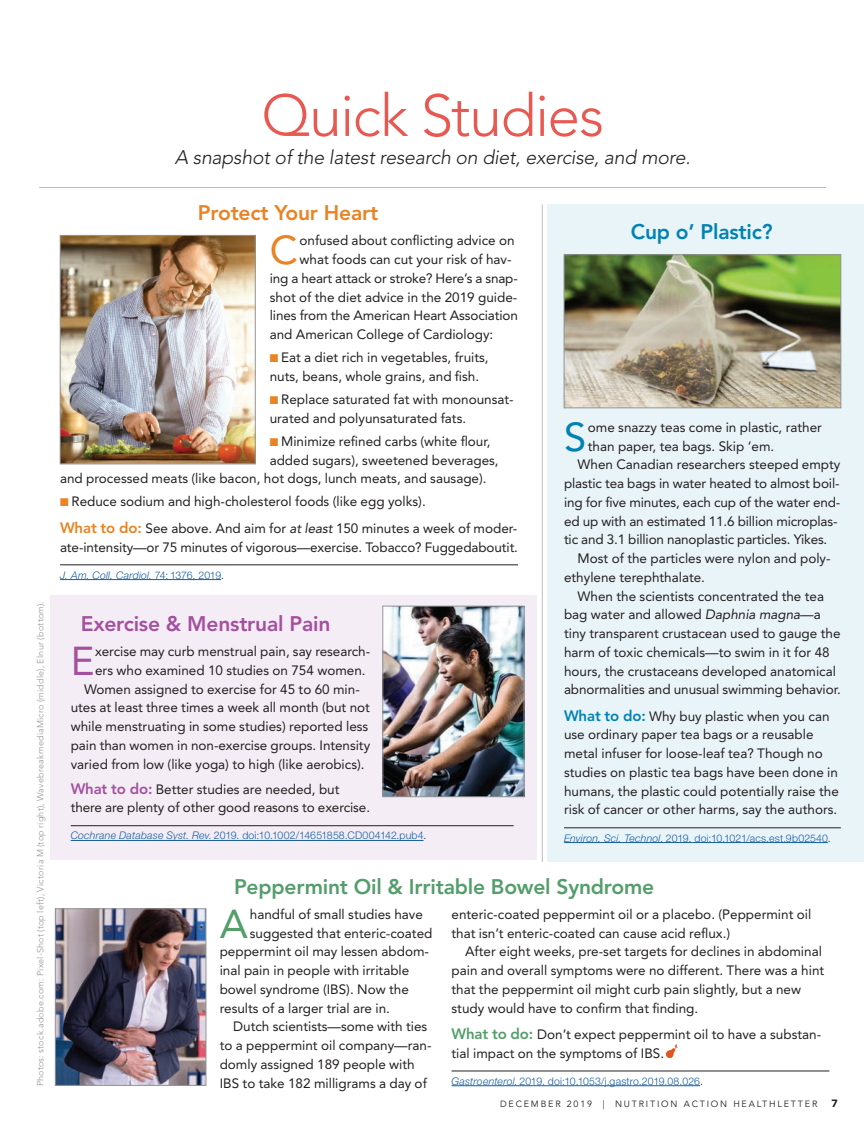
<style>
.page{position:relative;width:864px;height:1135px;background:#fff}
.page>*{position:absolute;margin:0;border:0;box-sizing:border-box;transform-origin:0 0}
.t1{font:300 58.5px "Avenir LT Std";letter-spacing:-.02em;color:#e85952}
.t2{font:40.05px "Avenir LT Std";color:#e98323}
.t3{font:40.05px "Avenir LT Std";color:#539e6b}
.t4{font:40.05px "Avenir LT Std";color:#0082b4}
.t5{font:40.05px "Avenir LT Std";color:#a4509f}
.t6{font:800 21px "Avenir LT Std";letter-spacing:-.01em;color:#539e6b}
.t7{font:800 21px "Avenir LT Std";letter-spacing:-.01em;color:#a4509f}
.t8{font:800 21px "Avenir LT Std";letter-spacing:-.01em;color:#e98323}
.t9{font:800 21px "Avenir LT Std";letter-spacing:-.01em;color:#0082b4}
.t10{font:italic 300 19.5px "Avenir LT Std";letter-spacing:-.01em;color:#231f20}
.t11{font:13.5px/18.8px "Avenir LT Std";color:#231f20}
.t12{font:300 10.5px "Helvetica Neue LT Std";letter-spacing:.01em;color:#175d9e}
.t13{font:italic 300 10.5px "Helvetica Neue LT Std";letter-spacing:.02em;color:#175d9e}
.t14{font:900 10.5px "Avenir LT Std";color:#231f20}
.t15{font:300 9px "Avenir LT Std";letter-spacing:.025em;color:#939598}
.t16{font:9px "Avenir LT Std";letter-spacing:.2em;color:#231f20}
.s1{color:#e98323}
.s2{font-weight:800;font-size:15px;color:#e98323}
.s3{font-style:italic}
.s4{font-style:normal}
.s5{font-style:normal;color:#231f20}
.s6{font-weight:800;font-size:15px;color:#0082b4}
.s7{color:#231f20}
.s8{font-weight:800;font-size:15px;color:#a4509f}
.s9{font-weight:800;font-size:15px;color:#539e6b}
</style>
<div class="page">
<hr style="left:542px;top:204px;width:1px;height:657px;background:#bcbdc0">
<hr style="left:39px;top:187px;width:787px;height:1px;background:#bcbdc0">
<hr style="left:60px;top:564px;width:458px;height:1px;background:#231f20">
<hr style="left:60px;top:579px;width:161px;height:1px;background:#175d9e">
<div style="left:547px;top:204px;width:317px;height:657px;background:#e9f4f9"></div>
<hr style="left:451px;top:1070px;width:378px;height:1px;background:#231f20">
<hr style="left:451px;top:1085px;width:249px;height:1px;background:#175d9e">
<img style="left:666px;top:1043px;width:12px;height:14px">
<hr style="left:564px;top:827px;width:277px;height:1px;background:#231f20">
<hr style="left:564px;top:842px;width:264px;height:1px;background:#175d9e">
<div style="left:50px;top:595px;width:487px;height:264px;background:#f4edf5"></div>
<hr style="left:71px;top:825px;width:443px;height:1px;background:#231f20">
<hr style="left:71px;top:840px;width:353px;height:1px;background:#175d9e">
<img style="left:57px;top:910px;width:147px;height:173px">
<div style="left:55px;top:908px;width:151px;height:177px;border:1px solid #939598"></div>
<img style="left:62px;top:237px;width:191px;height:225px">
<div style="left:60px;top:235px;width:195px;height:229px;border:1px solid #939598"></div>
<img style="left:566px;top:256px;width:273px;height:150px">
<div style="left:564px;top:254px;width:277px;height:154px;border:1px solid #939598"></div>
<img style="left:385px;top:608px;width:137px;height:186px">
<div style="left:383px;top:606px;width:141px;height:190px;border:1px solid #939598"></div>
<h1 class="t1" style="left:261px;top:81px;width:344px">Quick Studies</h1>
<h3 class="t10" style="left:175px;top:146px;width:517px">A snapshot of the latest research on diet, exercise, and more.</h3>
<p class="t15" style="left:35px;top:1086px;width:486px;rotate:-90deg">Photos: stock.adobe.com: Pixel-Shot (top left), Victoria M (top right), WavebreakmediaMicro (middle), Elnur (bottom).</p>
<h3 class="t8" style="left:198px;top:200px;width:182px">Protect Your Heart</h3>
<h3 class="t9" style="left:631px;top:219px;width:143px">Cup o’ Plastic?</h3>
<h2 class="t2" style="left:270px;top:227px;width:30px">C</h2>
<p class="t11" style="left:299px;top:231px;width:217px">onfused about conflicting advice on</p>
<p class="t11" style="left:299px;top:250px;width:214px">what foods can cut your risk of hav-</p>
<p class="t11" style="left:270px;top:269px;width:250px">ing a heart attack or stroke? Here’s a snap-</p>
<p class="t11" style="left:270px;top:287px;width:249px">shot of the diet advice in the 2019 guide-</p>
<p class="t11" style="left:270px;top:306px;width:250px">lines from the American Heart Association</p>
<p class="t11" style="left:270px;top:325px;width:225px">and American College of Cardiology:</p>
<p class="t11" style="left:270px;top:348px;width:220px"><span class="s1">■</span> Eat a diet rich in vegetables, fruits, nuts, beans, whole grains, and fish.</p>
<p class="t11" style="left:270px;top:390px;width:245px"><span class="s1">■</span> Replace saturated fat with monounsat&shy;urated and polyunsaturated fats.</p>
<p class="t11" style="left:270px;top:432px;width:222px"><span class="s1">■</span> Minimize refined carbs (white flour,</p>
<p class="t11" style="left:270px;top:450px;width:230px">added sugars), sweetened beverages,</p>
<p class="t11" style="left:60px;top:469px;width:428px">and processed meats (like bacon, hot dogs, lunch meats, and sausage).</p>
<p class="t11" style="left:60px;top:489px;width:459px;line-height:26.2px"><span class="s1">■</span> Reduce sodium and high-cholesterol foods (like egg yolks).<br><span class="s2">What to do:</span> See above. And aim for <span class="s3">at least</span> 150 minutes a week of moder-</p>
<p class="t11" style="left:60px;top:537px;width:459px">ate-intensity—or 75 minutes of vigorous—exercise. Tobacco? Fuggedaboutit.</p>
<p class="t13" style="left:60px;top:568px;width:165px">J. Am. Coll. Cardiol. <span class="s4">74: 1376, 2019</span><span class="s5">.</span></p>
<h2 class="t4" style="left:564px;top:413px;width:24px">S</h2>
<p class="t11" style="left:588px;top:418px;width:236px">ome snazzy teas come in plastic, rather</p>
<p class="t11" style="left:588px;top:436px;width:188px">than paper, tea bags. Skip ‘em.</p>
<p class="t11" style="left:577px;top:455px;width:264px">When Canadian researchers steeped empty</p>
<p class="t11" style="left:564px;top:474px;width:277px">plastic tea bags in water heated to almost boil-</p>
<p class="t11" style="left:564px;top:493px;width:278px">ing for five minutes, each cup of the water end-</p>
<p class="t11" style="left:564px;top:511px;width:275px">ed up with an estimated 11.6 billion microplas-</p>
<p class="t11" style="left:564px;top:530px;width:265px">tic and 3.1 billion nanoplastic particles. Yikes.</p>
<p class="t11" style="left:577px;top:549px;width:255px">Most of the particles were nylon and poly-</p>
<p class="t11" style="left:564px;top:568px;width:142px">ethylene terephthalate.</p>
<p class="t11" style="left:577px;top:586px;width:248px">When the scientists concentrated the tea</p>
<p class="t11" style="left:564px;top:605px;width:258px">bag water and allowed <span class="s3">Daphnia magna</span>—a</p>
<p class="t11" style="left:564px;top:624px;width:278px">tiny transparent crustacean used to gauge the</p>
<p class="t11" style="left:564px;top:643px;width:267px">harm of toxic chemicals—to swim in it for 48</p>
<p class="t11" style="left:564px;top:661px;width:273px">hours, the crustaceans developed anatomical</p>
<p class="t11" style="left:564px;top:680px;width:278px">abnormalities and unusual swimming behavior.</p>
<p class="t11" style="left:564px;top:706px;width:276px"><span class="s6">What to do:</span> Why buy plastic when you can use ordinary paper tea bags or a reusable metal infuser for loose-leaf tea? Though no studies on plastic tea bags have been done in humans, the plastic could potentially raise the risk of cancer or other harms, say the authors.</p>
<p class="t12" style="left:564px;top:831px;width:268px"><span class="s3">Environ. Sci. Technol</span>. 2019. doi:10.1021/acs.est.9b02540<span class="s7">.</span></p>
<h3 class="t7" style="left:81px;top:611px;width:251px">Exercise &amp; Menstrual Pain</h3>
<h2 class="t5" style="left:71px;top:637px;width:25px">E</h2>
<p class="t11" style="left:95px;top:642px;width:277px">xercise may curb menstrual pain, say research-</p>
<p class="t11" style="left:95px;top:661px;width:272px">ers who examined 10 studies on 754 women.</p>
<p class="t11" style="left:84px;top:679px;width:277px">Women assigned to exercise for 45 to 60 min-</p>
<p class="t11" style="left:71px;top:698px;width:301px">utes at least three times a week all month (but not</p>
<p class="t11" style="left:71px;top:717px;width:299px">while menstruating in some studies) reported less</p>
<p class="t11" style="left:71px;top:736px;width:301px">pain than women in non-exercise groups. Intensity</p>
<p class="t11" style="left:71px;top:754px;width:295px">varied from low (like yoga) to high (like aerobics).</p>
<p class="t11" style="left:71px;top:779px;width:301px"><span class="s8">What to do:</span> Better studies are needed, but there are plenty of other good reasons to exercise.</p>
<p class="t12" style="left:71px;top:829px;width:357px"><span class="s3">Cochrane Database Syst. Rev.</span> 2019. doi:10.1002/14651858.CD004142.pub4<span class="s7">.</span></p>
<h3 class="t6" style="left:234px;top:874px;width:422px">Peppermint Oil &amp; Irritable Bowel Syndrome</h3>
<h2 class="t3" style="left:220px;top:900px;width:30px">A</h2>
<p class="t11" style="left:250px;top:904px;width:175px">handful of small studies have</p>
<p class="t11" style="left:250px;top:923px;width:184px">suggested that enteric-coated</p>
<p class="t11" style="left:220px;top:942px;width:211px">peppermint oil may lessen abdom-</p>
<p class="t11" style="left:220px;top:961px;width:191px">inal pain in people with irritable</p>
<p class="t11" style="left:220px;top:979px;width:191px">bowel syndrome (IBS). Now the</p>
<p class="t11" style="left:220px;top:998px;width:172px">results of a larger trial are in.</p>
<p class="t11" style="left:233px;top:1017px;width:196px">Dutch scientists—some with ties</p>
<p class="t11" style="left:220px;top:1036px;width:213px">to a peppermint oil company—ran-</p>
<p class="t11" style="left:220px;top:1054px;width:197px">domly assigned 189 people with</p>
<p class="t11" style="left:220px;top:1073px;width:209px">IBS to take 182 milligrams a day of</p>
<p class="t11" style="left:451px;top:904px;width:361px">enteric-coated peppermint oil or a placebo. (Peppermint oil that isn’t enteric-coated can cause acid reflux.)</p>
<p class="t11" style="left:451px;top:942px;width:374px;text-indent:14px">After eight weeks, pre-set targets for declines in abdominal pain and overall symptoms were no different. There was a hint that the peppermint oil might curb pain slightly, but a new study would have to confirm that finding.</p>
<p class="t11" style="left:451px;top:1024px;width:371px"><span class="s9">What to do:</span> Don’t expect peppermint oil to have a substan&shy;tial impact on the symptoms of IBS.</p>
<p class="t12" style="left:451px;top:1074px;width:253px"><span class="s3">Gastroenterol.</span> 2019. doi:10.1053/j.gastro.2019.08.026<span class="s7">.</span></p>
<p class="t16" style="left:500px;top:1098px;width:319px">DECEMBER 2019 | NUTRITION ACTION HEALTHLETTER</p>
<p class="t14" style="left:831px;top:1096px;width:8px">7</p>
</div>
